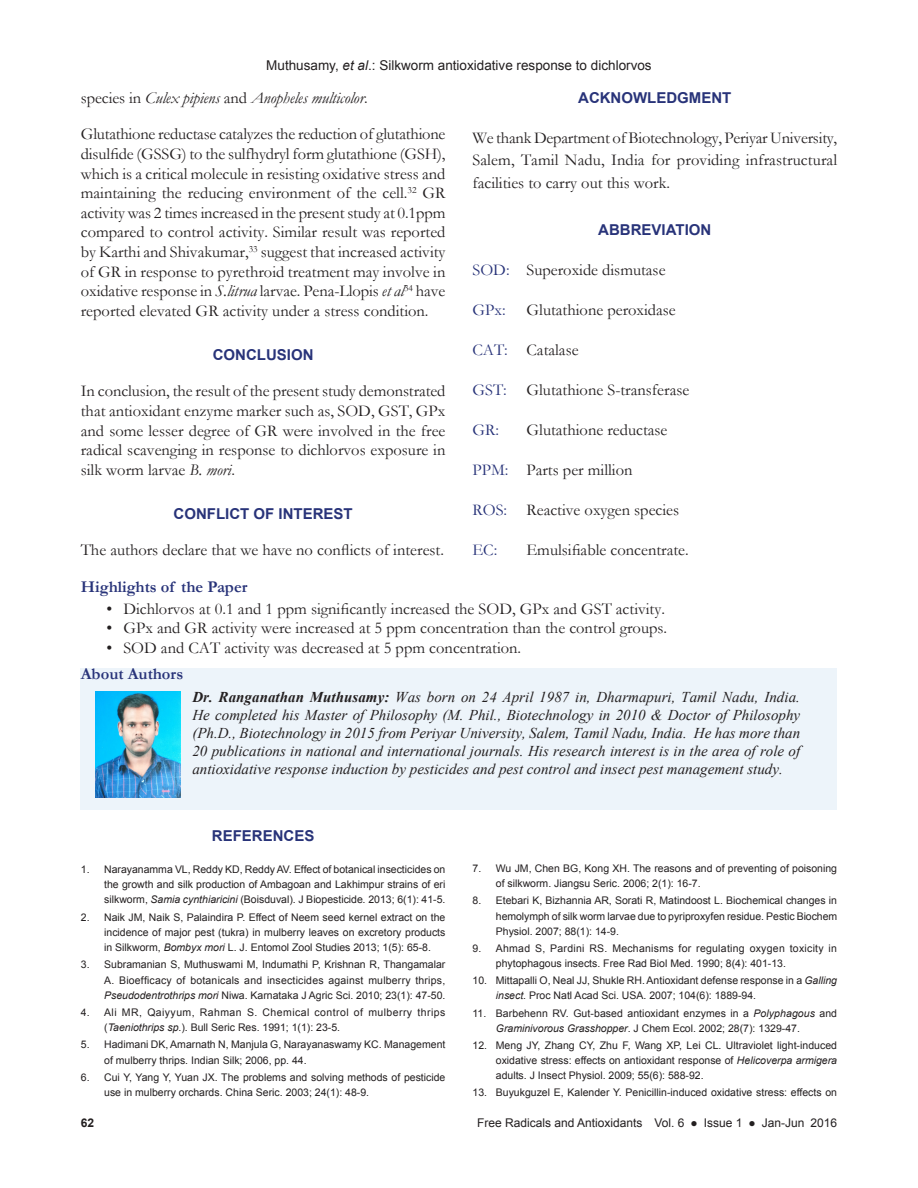
<style>
.page{position:relative;width:918px;height:1188px;background:#fff}
.page>*{position:absolute;margin:0;border:0;box-sizing:border-box;transform-origin:0 0}
.TX{font:16.5px/19.6px "Garamond";color:#231f20;text-align:justify}
.TX-2{font:italic 16.5px "Garamond";letter-spacing:-.005em;color:#231f20}
.t1{font:700 16.5px "Garamond";color:#283379}
.TX-3{font:16.5px "Garamond";color:#283379}
.ABS{font:italic 15px/18px "Times New Roman";color:#231f20;text-align:justify}
.t2{font:700 15px "Arial";color:#283379}
.t3{font:13.5px "Arial";color:#231f20}
.t4{font:12px "Arial";color:#231f20}
.t5{font:700 12px "Arial";color:#231f20}
.t6{font:10.5px/15.1px "Arial";color:#231f20;text-align:justify}
.t7{font:10.5px/15.1px "Arial";letter-spacing:.025em;color:#231f20}
.t8{font:10.5px/15.1px "Arial";letter-spacing:.04em;color:#231f20}
.s1{font-style:italic}
.s2{font-style:normal}
.s3{color:#283379}
.s4{font-weight:700}
</style>
<div class="page">
<div style="left:81px;top:668px;width:756px;height:142px;background:#edf4fa"></div>
<img style="left:95px;top:691px;width:85px;height:107px">
<p class="t3" style="left:266px;top:57px;width:387px">Muthusamy, <span class="s1">et al</span>.: Silkworm antioxidative response to dichlorvos</p>
<p class="TX-2" style="left:81px;top:86px;width:289px"><span class="s2">species in</span> Culex pipiens <span class="s2">and</span> Anopheles multicolor<span class="s2">.</span></p>
<p class="TX" style="left:81px;top:124px;width:366px">Glutathione reductase catalyzes the reduction of glutathione disulfide (GSSG) to the sulfhydryl form glutathione (GSH), which is a critical molecule in resisting oxidative stress and maintaining the reducing environment of the cell.<sup>32</sup> GR activity was 2 times increased in the present study at 0.1ppm compared to control activity. Similar result was reported by Karthi and Shivakumar,<sup>33</sup> suggest that increased activity of GR in response to pyrethroid treatment may involve in oxidative response in <span class="s1">S.litrua</span> larvae. Pena-Llopis <span class="s1">et al</span><sup>34</sup> have reported elevated GR activity under a stress condition.</p>
<h1 class="t2" style="left:213px;top:344px;width:102px">CONCLUSION</h1>
<p class="TX" style="left:81px;top:381px;width:366px">In conclusion, the result of the present study demonstrated that antioxidant enzyme marker such as, SOD, GST, GPx and some lesser degree of GR were involved in the free radical scavenging in response to dichlorvos exposure in silk worm larvae <span class="s1">B. mori</span>.</p>
<h1 class="t2" style="left:174px;top:503px;width:181px">CONFLICT OF INTEREST</h1>
<p class="TX" style="left:81px;top:540px;width:365px">The authors declare that we have no conflicts of interest.</p>
<h1 class="t2" style="left:578px;top:88px;width:155px">ACKNOWLEDGMENT</h1>
<p class="TX" style="left:472px;top:126px;width:366px;line-height:22.8px">We thank Department of Biotechnology, Periyar University, Salem, Tamil Nadu, India for providing infrastructural facilities to carry out this work.</p>
<h1 class="t2" style="left:598px;top:220px;width:115px">ABBREVIATION</h1>
<p class="TX" style="left:472px;top:260px;width:195px"><span class="s3">SOD:</span> Superoxide dismutase</p>
<p class="TX-3" style="left:472px;top:299px;width:35px">GPx:</p>
<p class="TX" style="left:527px;top:300px;width:151px">Glutathione peroxidase</p>
<p class="TX" style="left:472px;top:340px;width:108px"><span class="s3">CAT:</span> Catalase</p>
<p class="TX" style="left:472px;top:380px;width:218px"><span class="s3">GST:</span> Glutathione S-transferase</p>
<p class="TX-3" style="left:472px;top:419px;width:28px">GR:</p>
<p class="TX" style="left:527px;top:420px;width:142px">Glutathione reductase</p>
<p class="TX" style="left:472px;top:460px;width:162px"><span class="s3">PPM:</span> Parts per million</p>
<p class="TX" style="left:472px;top:500px;width:208px"><span class="s3">ROS:</span> Reactive oxygen species</p>
<p class="TX-3" style="left:472px;top:539px;width:26px">EC:</p>
<p class="TX" style="left:526px;top:540px;width:164px">Emulsifiable concentrate.</p>
<h2 class="t1" style="left:81px;top:575px;width:168px">Highlights of the Paper</h2>
<p class="TX" style="left:106px;top:598px;width:560px">• Dichlorvos at 0.1 and 1 ppm significantly increased the SOD, GPx and GST activity.</p>
<p class="TX" style="left:106px;top:618px;width:562px">• GPx and GR activity were increased at 5 ppm concentration than the control groups.</p>
<p class="TX" style="left:106px;top:637px;width:416px">• SOD and CAT activity was decreased at 5 ppm concentration.</p>
<h2 class="t1" style="left:81px;top:663px;width:104px">About Authors</h2>
<p class="ABS" style="left:192px;top:687px;width:609px"><span class="s4">Dr. Ranganathan Muthusamy:</span> Was born on 24 April 1987 in, Dharmapuri, Tamil Nadu, India.<br>He completed his Master of Philosophy (M. Phil., Biotechnology in 2010 &amp; Doctor of Philosophy (Ph.D., Biotechnology in 2015 from Periyar University, Salem, Tamil Nadu, India. He has more than 20 publications in national and international journals. His research interest is in the area of role of antioxidative response induction by pesticides and pest control and insect pest management study.</p>
<h1 class="t2" style="left:212px;top:826px;width:104px">REFERENCES</h1>
<p class="t6" style="left:104px;top:862px;width:343px;text-indent:-23px">1. Narayanamma VL, Reddy KD, Reddy AV. Effect of botanical insecticides on the growth and silk production of Ambagoan and Lakhimpur strains of eri silkworm, <span class="s1">Samia cynthiaricini</span> (Boisduval). J Biopesticide<span class="s1">.</span> 2013; 6(1): 41-5.</p>
<p class="t6" style="left:104px;top:910px;width:343px;text-indent:-23px">2. Naik JM, Naik S, Palaindira P. Effect of Neem seed kernel extract on the incidence of major pest (tukra) in mulberry leaves on excretory products in Silkworm, <span class="s1">Bombyx mori</span> L. J. Entomol Zool Studies 2013; 1(5): 65-8.</p>
<p class="t6" style="left:104px;top:957px;width:343px;text-indent:-23px">3. Subramanian S, Muthuswami M, Indumathi P, Krishnan R, Thangamalar A. Bioefficacy of botanicals and insecticides against mulberry thrips, <span class="s1">Pseudodentrothrips mori</span> Niwa. Karnataka J Agric Sci. 2010; 23(1): 47-50.</p>
<p class="t8" style="left:104px;top:1005px;width:343px;text-indent:-23px">4. Ali MR, Qaiyyum, Rahman S. Chemical control of mulberry thrips (<span class="s1">Taeniothrips sp</span>.). Bull Seric Res. 1991; 1(1): 23-5.</p>
<p class="t6" style="left:104px;top:1037px;width:343px;text-indent:-23px">5. Hadimani DK, Amarnath N, Manjula G, Narayanaswamy KC. Management of mulberry thrips. Indian Silk; 2006, pp. 44.</p>
<p class="t6" style="left:104px;top:1070px;width:343px;text-indent:-23px">6. Cui Y, Yang Y, Yuan JX. The problems and solving methods of pesticide use in mulberry orchards. China Seric. 2003; 24(1): 48-9.</p>
<p class="t6" style="left:496px;top:861px;width:343px;text-indent:-23px">7. Wu JM, Chen BG, Kong XH. The reasons and of preventing of poisoning of silkworm. Jiangsu Seric. 2006; 2(1): 16-7.</p>
<p class="t6" style="left:496px;top:893px;width:343px;text-indent:-23px">8. Etebari K, Bizhannia AR, Sorati R, Matindoost L. Biochemical changes in hemolymph of silk worm larvae due to pyriproxyfen residue. Pestic Biochem Physiol. 2007; 88(1): 14-9.</p>
<p class="t7" style="left:496px;top:941px;width:343px;text-indent:-23px">9. Ahmad S, Pardini RS. Mechanisms for regulating oxygen toxicity in phytophagous insects. Free Rad Biol Med<span class="s1">.</span> 1990; 8(4): 401-13.</p>
<p class="t6" style="left:496px;top:973px;width:343px;text-indent:-23px">10. Mittapalli O, Neal JJ, Shukle RH. Antioxidant defense response in a <span class="s1">Galling insect</span>. Proc Natl Acad Sci. USA. 2007; 104(6): 1889-94.</p>
<p class="t6" style="left:496px;top:1005px;width:343px;text-indent:-23px">11. Barbehenn RV. Gut-based antioxidant enzymes in a <span class="s1">Polyphagous</span> and<br><span class="s1">Graminivorous Grasshopper</span>. J Chem Ecol. 2002; 28(7): 1329-47.</p>
<p class="t6" style="left:496px;top:1038px;width:343px;text-indent:-23px">12. Meng JY, Zhang CY, Zhu F, Wang XP, Lei CL. Ultraviolet light-induced oxidative stress: effects on antioxidant response of <span class="s1">Helicoverpa armigera </span>adults. J Insect Physiol. 2009; 55(6): 588-92.</p>
<p class="t6" style="left:472px;top:1085px;width:366px">13. Buyukguzel E, Kalender Y. Penicillin-induced oxidative stress: effects on</p>
<p class="t5" style="left:81px;top:1115px;width:15px">62</p>
<p class="t4" style="left:477px;top:1115px;width:362px">Free Radicals and Antioxidants Vol. 6 ● Issue 1 ● Jan-Jun 2016</p>
</div>
